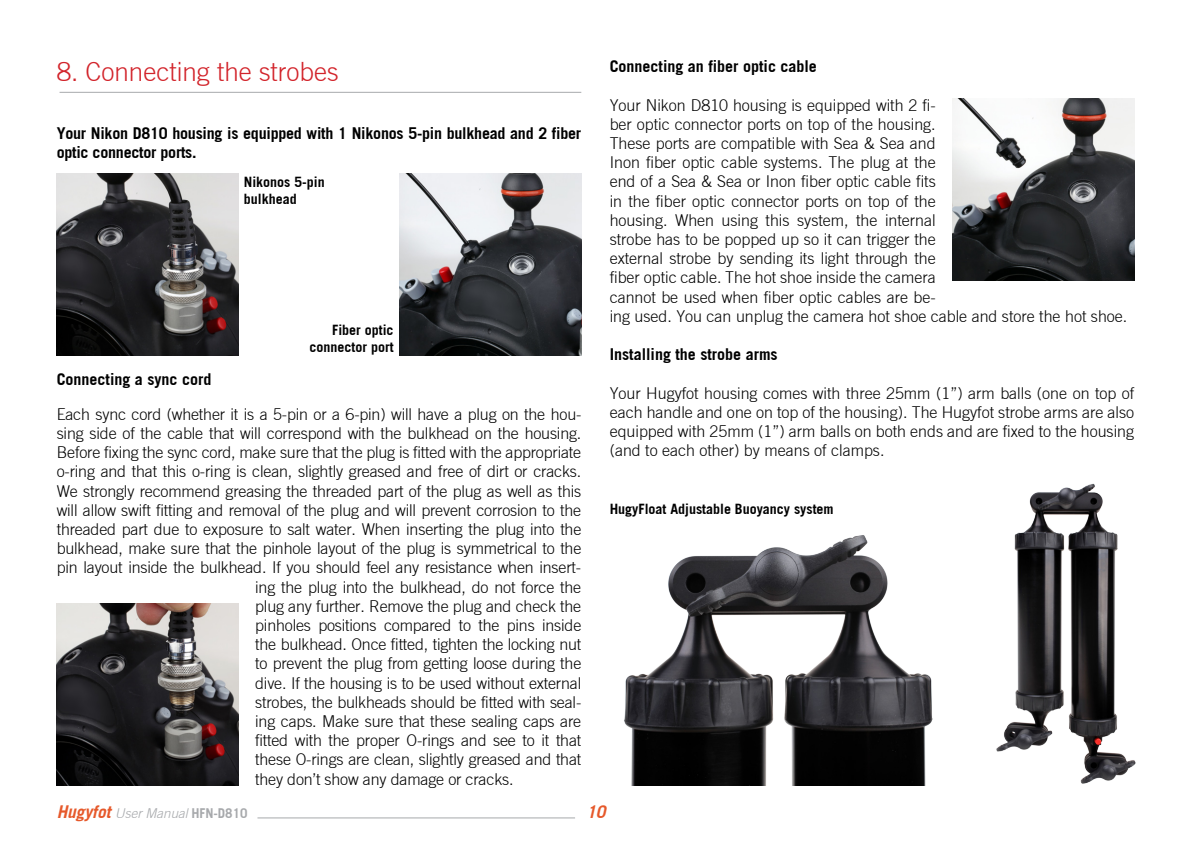
<style>
.page{position:relative;width:1191px;height:842px;background:#fff}
.page>*{position:absolute;margin:0;border:0;box-sizing:border-box;transform-origin:0 0}
.t1{font:300 26px "Trade Gothic";color:#d2232a}
.t2{font:italic 700 17.2px "Trade Gothic";color:#e6592b}
.t3{font:300 16px/19.2px "Trade Gothic";letter-spacing:-.01em;color:#000}
.t4{font:700 16px/19.2px "Trade Gothic";letter-spacing:-.015em;color:#000}
.t5{font:700 14px/16.8px "Trade Gothic";color:#000}
.t6{font:italic 300 13.2px "Trade Gothic";color:#a7a9ac}
.s1{font-weight:700;font-size:17.2px;color:#e6592b}
.s2{font-weight:700;font-style:normal}
</style>
<div class="page">
<hr style="left:257px;top:817px;width:318px;height:1px;background:#a7a9ac">
<hr style="left:60px;top:92px;width:521px;height:1px;background:#a7a9ac">
<img style="left:57px;top:174px;width:181px;height:181px">
<img style="left:952px;top:99px;width:182px;height:181px">
<img style="left:57px;top:604px;width:181px;height:181px">
<img style="left:400px;top:174px;width:181px;height:181px">
<img style="left:996px;top:483px;width:140px;height:301px">
<img style="left:624px;top:535px;width:309px;height:250px">
<h1 class="t1" style="left:57px;top:57px;width:283px">8. Connecting the strobes</h1>
<p class="t4" style="left:57px;top:123px;width:526px">Your Nikon D810 housing is equipped with 1 Nikonos 5-pin bulkhead and 2 fiber optic connector ports.</p>
<p class="t5" style="left:244px;top:174px;width:82px">Nikonos 5-pin bulkhead</p>
<p class="t5" style="left:309px;top:321px;width:85px;text-align:right">Fiber optic connector port</p>
<p class="t4" style="left:57px;top:369px;width:156px">Connecting a sync cord</p>
<p class="t3" style="left:57px;top:404px;width:525px">Each sync cord (whether it is a 5-pin or a 6-pin) will have a plug on the hou-</p>
<p class="t3" style="left:57px;top:423px;width:526px">sing side of the cable that will correspond with the bulkhead on the housing.</p>
<p class="t3" style="left:57px;top:443px;width:526px">Before fixing the sync cord, make sure that the plug is fitted with the appropriate</p>
<p class="t3" style="left:57px;top:462px;width:526px">o-ring and that this o-ring is clean, slightly greased and free of dirt or cracks.</p>
<p class="t3" style="left:57px;top:481px;width:526px">We strongly recommend greasing the threaded part of the plug as well as this</p>
<p class="t3" style="left:57px;top:500px;width:526px">will allow swift fitting and removal of the plug and will prevent corrosion to the</p>
<p class="t3" style="left:57px;top:519px;width:526px">threaded part due to exposure to salt water. When inserting the plug into the</p>
<p class="t3" style="left:57px;top:539px;width:526px">bulkhead, make sure that the pinhole layout of the plug is symmetrical to the</p>
<p class="t3" style="left:57px;top:558px;width:526px">pin layout inside the bulkhead. If you should feel any resistance when insert-</p>
<p class="t3" style="left:255px;top:577px;width:327px">ing the plug into the bulkhead, do not force the</p>
<p class="t3" style="left:255px;top:596px;width:327px">plug any further. Remove the plug and check the</p>
<p class="t3" style="left:255px;top:615px;width:328px">pinholes positions compared to the pins inside</p>
<p class="t3" style="left:255px;top:635px;width:327px">the bulkhead. Once fitted, tighten the locking nut</p>
<p class="t3" style="left:255px;top:654px;width:327px">to prevent the plug from getting loose during the</p>
<p class="t3" style="left:255px;top:673px;width:327px">dive. If the housing is to be used without external</p>
<p class="t3" style="left:255px;top:692px;width:328px">strobes, the bulkheads should be fitted with seal-</p>
<p class="t3" style="left:255px;top:711px;width:327px">ing caps. Make sure that these sealing caps are</p>
<p class="t3" style="left:255px;top:731px;width:327px">fitted with the proper O-rings and see to it that</p>
<p class="t3" style="left:255px;top:750px;width:327px">these O-rings are clean, slightly greased and that</p>
<p class="t3" style="left:255px;top:769px;width:260px">they don’t show any damage or cracks.</p>
<p class="t4" style="left:609px;top:57px;width:209px">Connecting an fiber optic cable</p>
<p class="t3" style="left:609px;top:95px;width:519px">Your Nikon D810 housing is equipped with 2 fi-<br>ber optic connector ports on top of the housing.<br>These ports are compatible with Sea &amp; Sea and<br>Inon fiber optic cable systems. The plug at the<br>end of a Sea &amp; Sea or Inon fiber optic cable fits<br>in the fiber optic connector ports on top of the<br>housing. When using this system, the internal<br>strobe has to be popped up so it can trigger the<br>external strobe by sending its light through the<br>fiber optic cable. The hot shoe inside the camera<br>cannot be used when fiber optic cables are be-<br>ing used. You can unplug the camera hot shoe cable and store the hot shoe.</p>
<p class="t4" style="left:609px;top:345px;width:169px">Installing the strobe arms</p>
<p class="t3" style="left:609px;top:383px;width:526px;text-align:justify">Your Hugyfot housing comes with three 25mm (1”) arm balls (one on top of each handle and one on top of the housing). The Hugyfot strobe arms are also equipped with 25mm (1”) arm balls on both ends and are fixed to the housing (and to each other) by means of clamps.</p>
<p class="t5" style="left:609px;top:500px;width:225px">HugyFloat Adjustable Buoyancy system</p>
<p class="t6" style="left:57px;top:806px;width:192px"><span class="s1">Hugyfot</span> User Manual <span class="s2">HFN-D810</span></p>
<p class="t2" style="left:586px;top:801px;width:21px">10</p>
</div>
